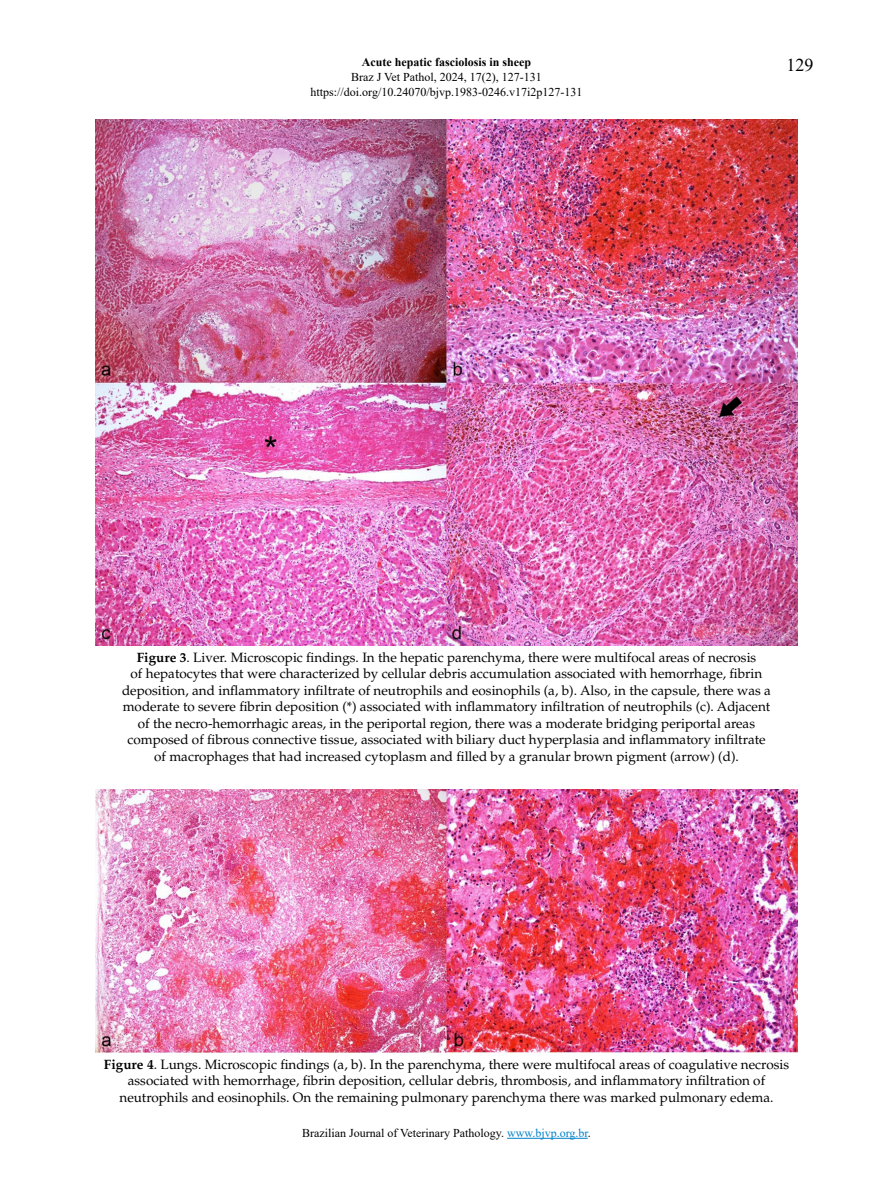
<style>
.page{position:relative;width:893px;height:1191px;background:#fff}
.page>*{position:absolute;margin:0;border:0;box-sizing:border-box;transform-origin:0 0}
.t1{font:18px "Times New Roman";color:#000}
.t2{font:13.5px/16.5px "Palatino LT Std";color:#000;text-align:center}
.t3{font:12px/15px "Times New Roman";color:#000;text-align:center}
.t4{font:700 12px "Times New Roman";color:#000}
.s1{font-weight:700}
.s2{color:#0081c9}
</style>
<div class="page">
<hr style="left:507px;top:1138px;width:81px;height:1px;background:#0081c9">
<img style="left:95px;top:119px;width:702px;height:526px">
<img style="left:95px;top:789px;width:702px;height:263px">
<p class="t4" style="left:362px;top:54px;width:171px">Acute hepatic fasciolosis in sheep</p>
<p class="t3" style="left:311px;top:69px;width:273px">Braz J Vet Pathol, 2024, 17(2), 127-131 https://doi.org/10.24070/bjvp.1983-0246.v17i2p127-131</p>
<h1 class="t1" style="left:787px;top:52px;width:28px">129</h1>
<p class="t2" style="left:122px;top:649px;width:650px"><span class="s1">Figure 3</span>. Liver. Microscopic findings. In the hepatic parenchyma, there were multifocal areas of necrosis<br>of hepatocytes that were characterized by cellular debris accumulation associated with hemorrhage, fibrin deposition, and inflammatory infiltrate of neutrophils and eosinophils (a, b). Also, in the capsule, there was a moderate to severe fibrin deposition (*) associated with inflammatory infiltration of neutrophils (c). Adjacent of the necro-hemorrhagic areas, in the periportal region, there was a moderate bridging periportal areas composed of fibrous connective tissue, associated with biliary duct hyperplasia and inflammatory infiltrate of macrophages that had increased cytoplasm and filled by a granular brown pigment (arrow) (d).</p>
<p class="t2" style="left:104px;top:1056px;width:687px"><span class="s1">Figure 4</span>. Lungs. Microscopic findings (a, b). In the parenchyma, there were multifocal areas of coagulative necrosis associated with hemorrhage, fibrin deposition, cellular debris, thrombosis, and inflammatory infiltration of neutrophils and eosinophils. On the remaining pulmonary parenchyma there was marked pulmonary edema.</p>
<p class="t3" style="left:302px;top:1125px;width:290px">Brazilian Journal of Veterinary Pathology. <span class="s2">www.bjvp.org.br</span>.</p>
</div>
